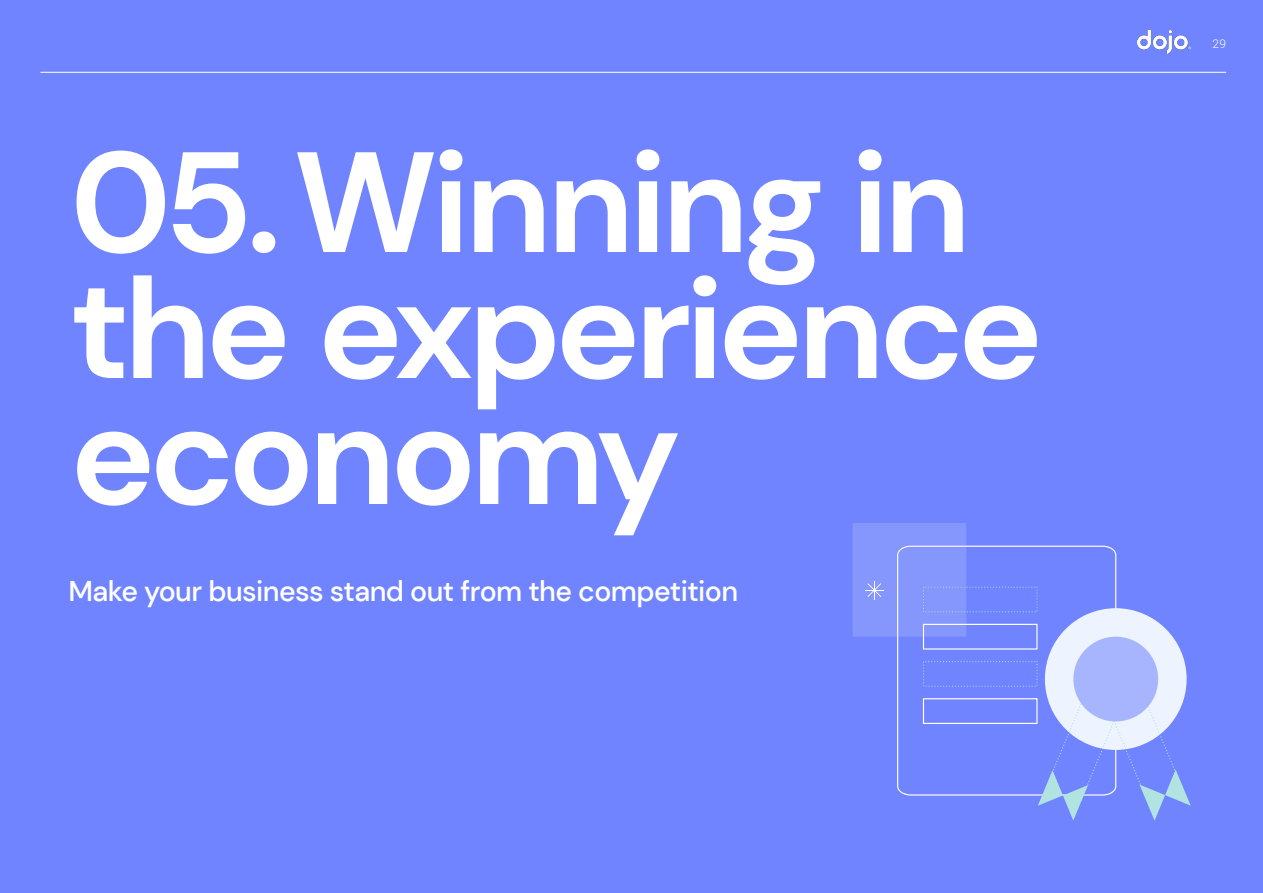
<style>
.page{position:relative;width:1263px;height:893px;background:#7084ff}
.page>*{position:absolute;margin:0;border:0;box-sizing:border-box;transform-origin:0 0}
.t1{font:700 142.5px/126px "DM Sans";letter-spacing:-.04em;color:#fff}
.t2{font:500 28.5px "DM Sans";letter-spacing:-.02em;color:#fff}
.t3{font:300 12px "Roboto";color:#fff}
</style>
<div class="page">
<hr style="left:40px;top:72px;width:1186px;height:1px;background:#fff">
<img style="left:1138px;top:31px;width:53px;height:23px">
<svg style="left:897px;top:546px;width:219px;height:250px"></svg>
<div style="left:1045px;top:608px;width:141px;height:142px;background:#edf3ff;border-radius:50%"></div>
<svg style="left:853px;top:523px;width:184px;height:127px"></svg>
<svg style="left:923px;top:661px;width:268px;height:160px"></svg>
<div style="left:1073px;top:637px;width:85px;height:84px;background:#a7b5ff;border-radius:50%"></div>
<h1 class="t1" style="left:70px;top:139px;width:974px">05. Winning in the experience economy</h1>
<p class="t2" style="left:68px;top:573px;width:671px">Make your business stand out from the competition</p>
<p class="t3" style="left:1212px;top:36px;width:15px">29</p>
</div>
